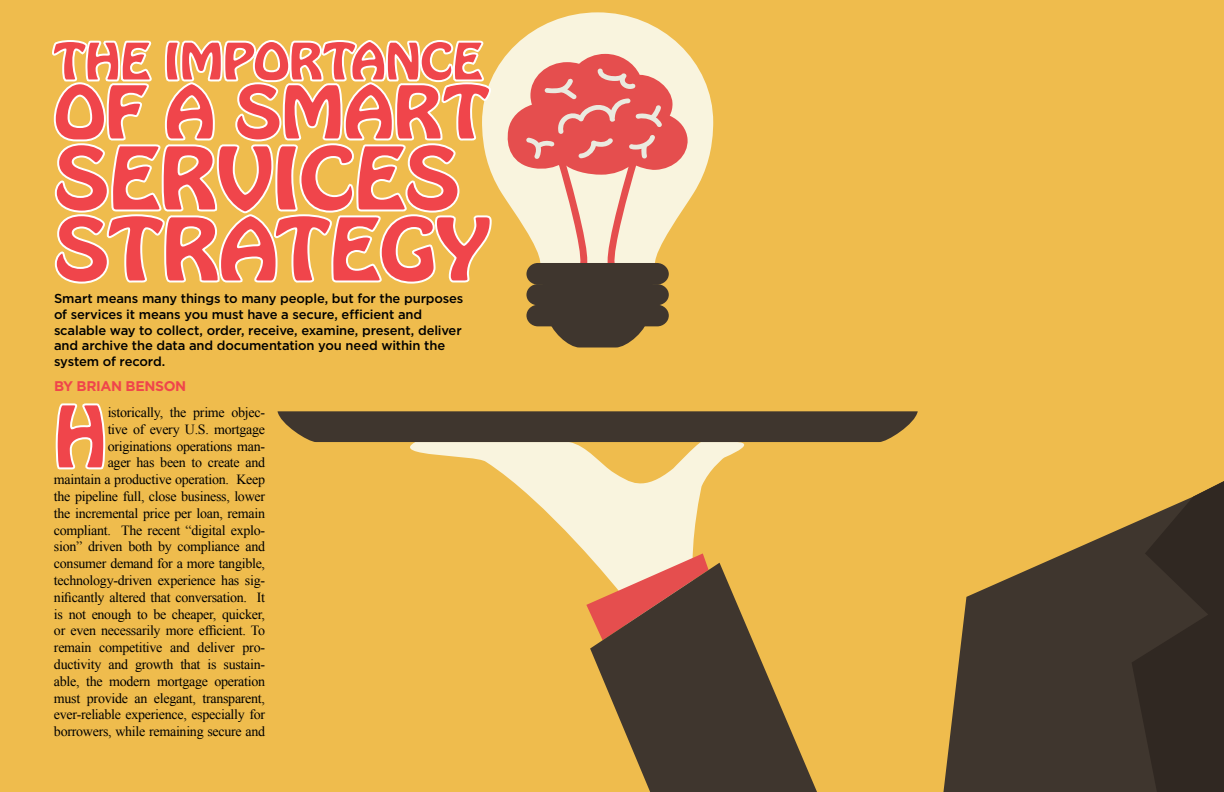
<style>
.page{position:relative;width:1224px;height:792px;background:#efbc4d}
.page>*{position:absolute;margin:0;border:0;box-sizing:border-box;transform-origin:0 0}
.t1{font:75.8px/71px "Hobo Std";letter-spacing:-.01em;color:#f0454b;scale:1.14 1}
.t2{font:74.5px "Hobo";color:#f0454b}
.t3{font:64px "Hobo Std";letter-spacing:-.01em;color:#f0454b;scale:1.14 1}
.t4{font:44.2px "Hobo Std";letter-spacing:-.01em;color:#ef464b;scale:1.14 1}
.t5{font:14px/16.8px "Times New Roman";letter-spacing:-.02em;color:#000;text-align:right}
.t6{font:700 14px "Gotham";letter-spacing:-.025em;color:#f0454b}
.t7{font:500 13px/15.6px "Gotham";letter-spacing:-.01em;color:#000}
</style>
<div class="page">
<svg style="left:494px;top:12px;width:219px;height:190px;fill:#f9f4de"></svg>
<svg style="left:505px;top:54px;width:183px;height:294px;background:#cd977d"></svg>
<svg style="left:410px;top:442px;width:335px;height:111px"></svg>
<svg style="left:590px;top:472px;width:542px;height:320px"></svg>
<svg style="left:1132px;top:481px;width:92px;height:311px;background:#413628"></svg>
<svg style="left:278px;top:411px;width:640px;height:31px;background:#483c2f"></svg>
<svg style="left:52px;top:40px;width:442px;height:244px"></svg>
<svg style="left:55px;top:403px;width:51px;height:67px"></svg>
<h3 class="t4" style="left:54px;top:31px;width:377px">THE IMPORTANCE</h3>
<h3 class="t3" style="left:54px;top:68px;width:383px">OF A SMART</h3>
<h1 class="t1" style="left:54px;top:144px;width:385px">SERVICES<br>STRATEGY</h1>
<p class="t7" style="left:54px;top:291px;width:411px">Smart means many things to many people, but for the purposes of services it means you must have a secure, efficient and scalable way to collect, order, receive, examine, present, deliver and archive the data and documentation you need within the system of record.</p>
<p class="t6" style="left:54px;top:377px;width:134px">BY BRIAN BENSON</p>
<h2 class="t2" style="left:54px;top:385px;width:54px">H</h2>
<p class="t5" style="left:54px;top:404px;width:213px">istorically, the prime objec-<br>tive of every U.S. mortgage originations operations man-<br>ager has been to create and<br>maintain a productive operation. Keep the pipeline full, close business, lower the incremental price per loan, remain compliant. The recent “digital explo&shy;sion” driven both by compliance and consumer demand for a more tangible, technology-driven experience has sig&shy;nificantly altered that conversation. It is not enough to be cheaper, quicker, or even necessarily more efficient. To remain competitive and deliver pro&shy;ductivity and growth that is sustain&shy;able, the modern mortgage operation must provide an elegant, transparent, ever-reliable experience, especially for borrowers, while remaining secure and</p>
</div>
